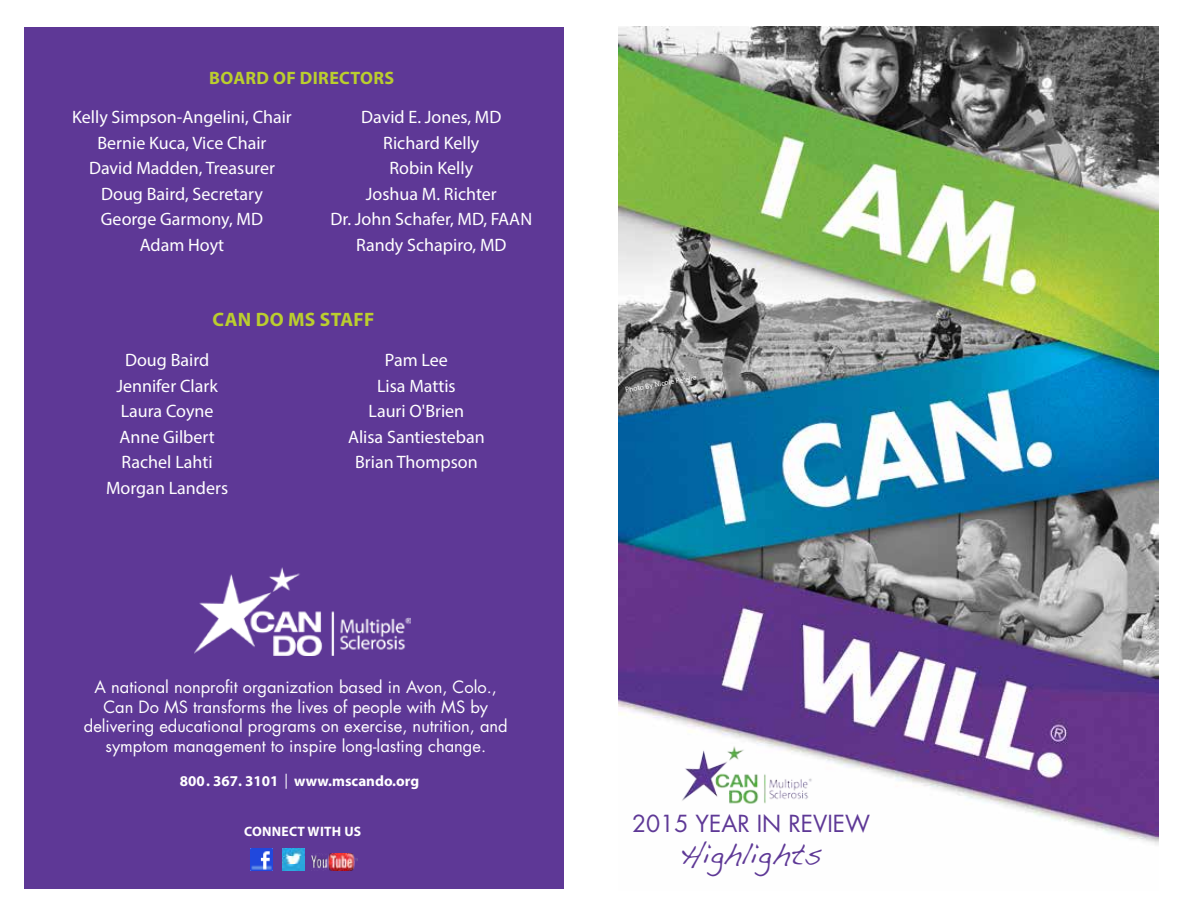
<style>
.page{position:relative;width:1188px;height:918px;background:#fff}
.page>*{position:absolute;margin:0;border:0;box-sizing:border-box;transform-origin:0 0}
.t1{font:26.25px "Dakota";letter-spacing:.02em;color:#5e3896;scale:.9 1}
.t2{font:22.95px "Futura Std";color:#5e3896}
.t3{font:700 19.5px "Myriad Pro";letter-spacing:.02em;color:#bbce2e}
.t4{font:18px/25.5px "Myriad Pro";color:#fff;text-align:center}
.t5{font:700 18px "Myriad Pro";letter-spacing:.02em;color:#bbce2e}
.t6{font:16.5px/19.5px "Futura Std";color:#fff;text-align:center}
.t7{font:700 15px "Myriad Pro";color:#fff}
.t8{font:700 13.65px "Myriad Pro";letter-spacing:.02em;color:#fff}
.t9{font:7.5px "Myriad Pro";color:#fff}
.s1{font-weight:400}
</style>
<div class="page">
<img style="left:619px;top:27px;width:540px;height:818px">
<img style="left:679px;top:743px;width:135px;height:63px">
<div style="left:24px;top:27px;width:539px;height:862px;background:#5e3896"></div>
<img style="left:312px;top:854px;width:46px;height:17px">
<img style="left:282px;top:849px;width:22px;height:21px">
<img style="left:251px;top:849px;width:21px;height:21px">
<img style="left:194px;top:568px;width:216px;height:88px">
<p class="t5" style="left:209px;top:66px;width:187px">BOARD OF DIRECTORS</p>
<p class="t4" style="left:72px;top:104px;width:221px">Kelly Simpson-Angelini, Chair<br>Bernie Kuca, Vice Chair<br>David Madden, Treasurer<br>Doug Baird, Secretary<br>George Garmony, MD<br>Adam Hoyt</p>
<p class="t4" style="left:331px;top:104px;width:203px">David E. Jones, MD<br>Richard Kelly<br>Robin Kelly<br>Joshua M. Richter<br>Dr. John Schafer, MD, FAAN<br>Randy Schapiro, MD</p>
<p class="t3" style="left:213px;top:306px;width:163px">CAN DO MS STAFF</p>
<p class="t4" style="left:106px;top:347px;width:124px">Doug Baird<br>Jennifer Clark<br>Laura Coyne<br>Anne Gilbert<br>Rachel Lahti<br>Morgan Landers</p>
<p class="t4" style="left:348px;top:347px;width:138px">Pam Lee<br>Lisa Mattis<br>Lauri O'Brien<br>Alisa Santiesteban<br>Brian Thompson</p>
<p class="t6" style="left:84px;top:678px;width:425px">A national nonprofit organization based in Avon, Colo., Can Do MS transforms the lives of people with MS by delivering educational programs on exercise, nutrition, and symptom management to inspire long-lasting change.</p>
<p class="t7" style="left:180px;top:771px;width:241px">800. 367. 3101 <span class="s1">|</span> www.mscando.org</p>
<p class="t8" style="left:244px;top:823px;width:119px">CONNECT WITH US</p>
<p class="t9" style="left:625px;top:385px;width:74px;rotate:-10deg">Photo By Nicole Pereira</p>
<p class="t2" style="left:632px;top:809px;width:239px">2015 YEAR IN REVIEW</p>
<h1 class="t1" style="left:680px;top:837px;width:159px">Highlights</h1>
</div>
